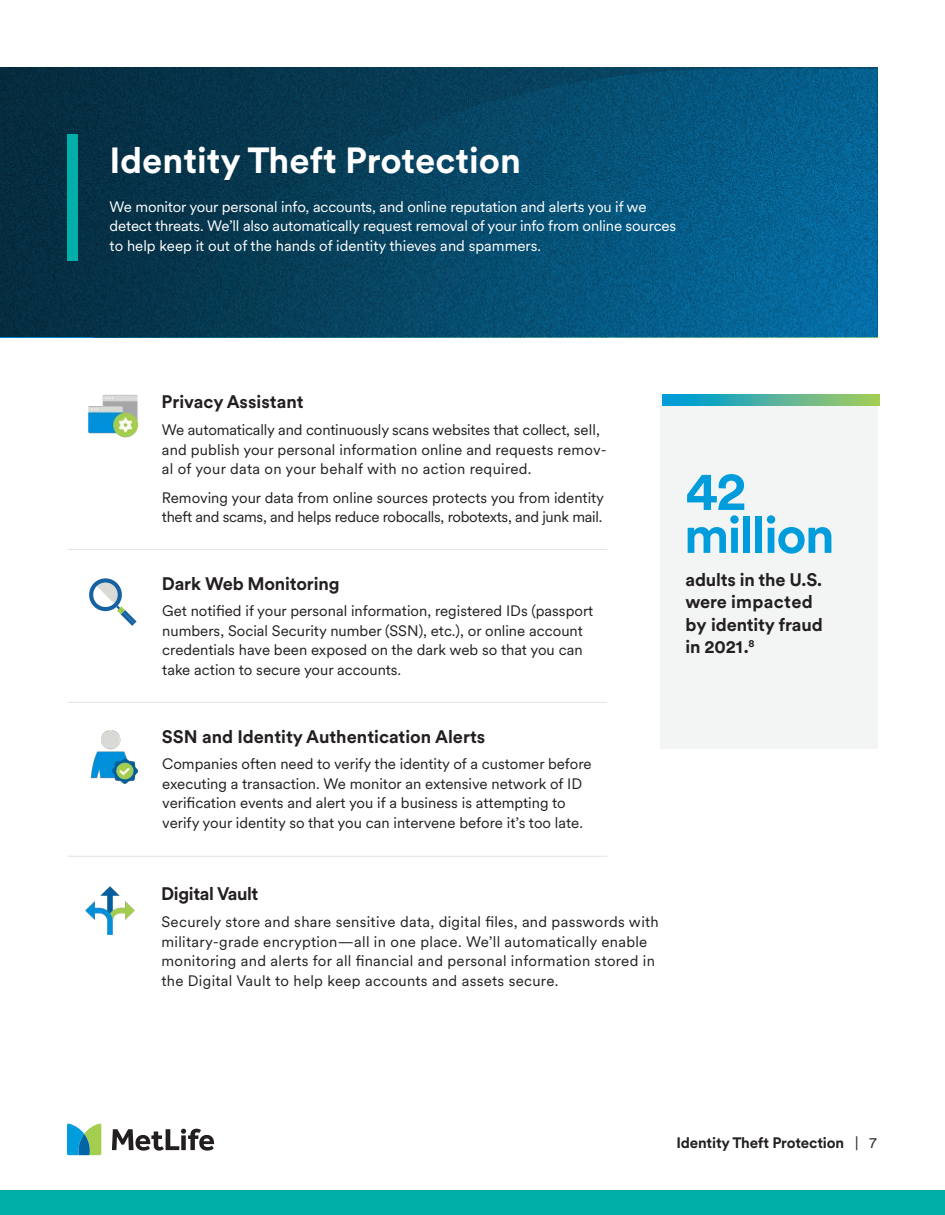
<style>
.page{position:relative;width:945px;height:1215px;background:#fff}
.page>*{position:absolute;margin:0;border:0;box-sizing:border-box;transform-origin:0 0}
.t1{font:700 54px "Met Life Circular";color:#009cdc}
.t2{font:700 51px "Met Life Circular";letter-spacing:-.03em;color:#009cdc}
.t3{font:700 36px "Met Life Circular";color:#fff}
.t4{font:700 18px/22.5px "Met Life Circular";letter-spacing:-.01em;color:#231f20}
.t5{font:15px/19.5px "Met Life Circular";color:#231f20}
.t6{font:15px/19.5px "Met Life Circular";letter-spacing:.02em;color:#231f20}
.t7{font:15px/19.5px "Met Life Circular";letter-spacing:-.01em;color:#fff}
.t8{font:15px/19.5px "Met Life Circular";letter-spacing:-.02em;color:#231f20}
.t9{font:700 15px "Met Life Circular";letter-spacing:-.01em;color:#231f20}
.s1{font-weight:400}
</style>
<div class="page">
<img style="left:0;top:68px;width:878px;height:270px">
<div style="left:660px;top:394px;width:218px;height:355px;background:#f3f5f4"></div>
<svg style="left:662px;top:394px;width:218px;height:11px"></svg>
<div style="left:0;top:1191px;width:945px;height:24px;background:#00afa8"></div>
<hr style="left:67px;top:549px;width:540px;height:1px;background:#e2e4e2">
<svg style="left:112px;top:1129px;width:102px;height:22px"></svg>
<svg style="left:67px;top:1123px;width:34px;height:32px"></svg>
<img style="left:89px;top:394px;width:48px;height:44px">
<svg style="left:89px;top:578px;width:48px;height:48px"></svg>
<div style="left:68px;top:135px;width:10px;height:126px;background:#00afa8"></div>
<hr style="left:67px;top:702px;width:540px;height:1px;background:#e2e4e2">
<img style="left:90px;top:730px;width:49px;height:53px">
<hr style="left:67px;top:856px;width:540px;height:1px;background:#e2e4e2">
<img style="left:86px;top:886px;width:48px;height:49px">
<p class="t3" style="left:110px;top:135px;width:413px">Identity Theft Protection</p>
<p class="t7" style="left:110px;top:196px;width:568px">We monitor your personal info, accounts, and online reputation and alerts you if we detect threats. We’ll also automatically request removal of your info from online sources to help keep it out of the hands of identity thieves and spammers.</p>
<p class="t4" style="left:162px;top:390px;width:144px">Privacy Assistant</p>
<p class="t5" style="left:162px;top:420px;width:446px">We automatically and continuously scans websites that collect, sell, and publish your personal information online and requests remov&shy;al of your data on your behalf with no action required.</p>
<p class="t8" style="left:162px;top:487px;width:444px">Removing your data from online sources protects you from identity theft and scams, and helps reduce robocalls, robotexts, and junk mail.</p>
<p class="t4" style="left:162px;top:572px;width:179px">Dark Web Monitoring</p>
<p class="t5" style="left:162px;top:601px;width:433px">Get notified if your personal information, registered IDs (passport numbers, Social Security number (SSN), etc.), or online account credentials have been exposed on the dark web so that you can take action to secure your accounts.</p>
<p class="t4" style="left:162px;top:725px;width:325px">SSN and Identity Authentication Alerts</p>
<p class="t5" style="left:162px;top:754px;width:431px">Companies often need to verify the identity of a customer before executing a transaction. We monitor an extensive network of ID verification events and alert you if a business is attempting to verify your identity so that you can intervene before it’s too late.</p>
<p class="t4" style="left:161px;top:881px;width:99px">Digital Vault</p>
<p class="t6" style="left:162px;top:911px;width:499px">Securely store and share sensitive data, digital files, and passwords with military-grade encryption—all in one place. We’ll automatically enable monitoring and alerts for all financial and personal information stored in the Digital Vault to help keep accounts and assets secure.</p>
<p class="t1" style="left:686px;top:454px;width:63px">42</p>
<p class="t2" style="left:684px;top:500px;width:152px">million</p>
<p class="t4" style="left:686px;top:567px;width:139px">adults in the U.S. were impacted by identity fraud in 2021.<sup>8</sup></p>
<p class="t9" style="left:676px;top:1132px;width:202px">Identity Theft Protection <span class="s1">| 7</span></p>
</div>
